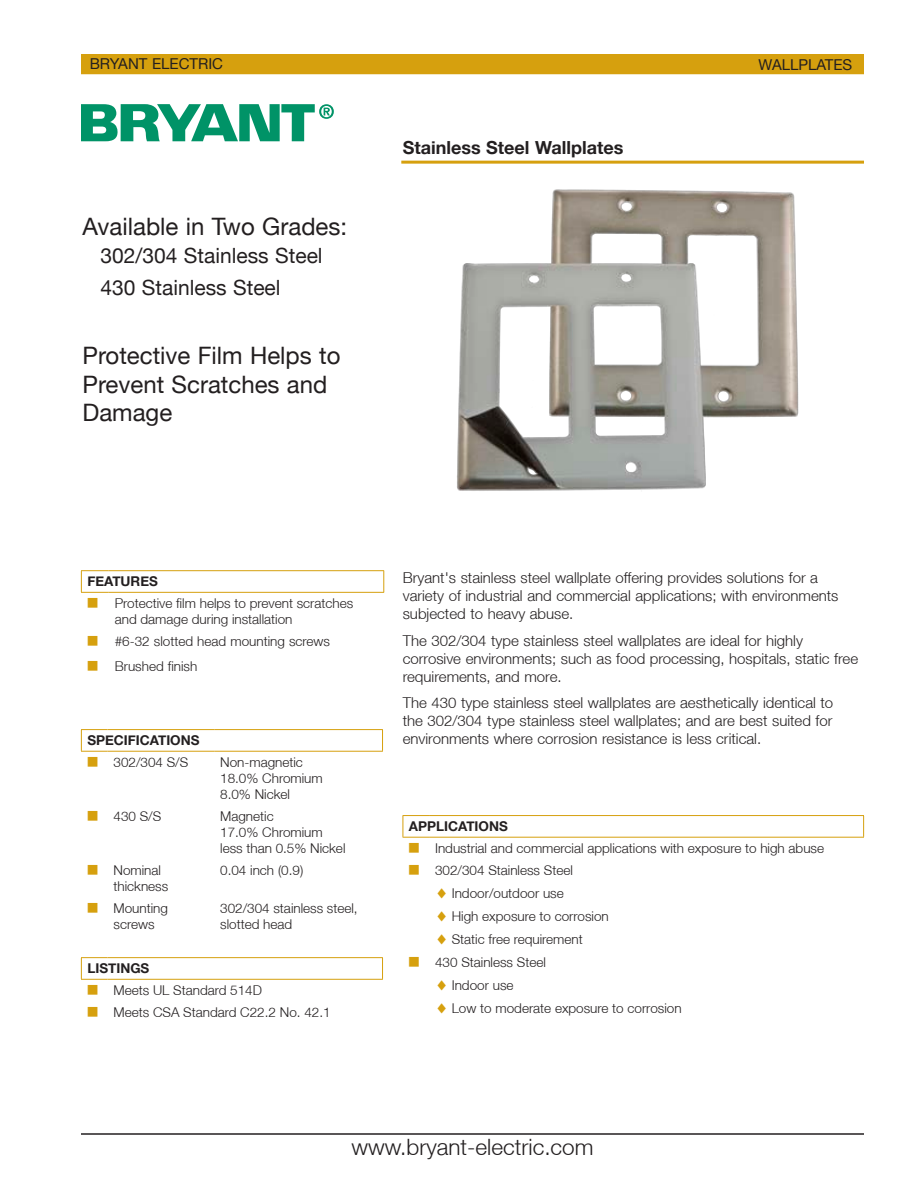
<style>
.page{position:relative;width:918px;height:1188px;background:#fff}
.page>*{position:absolute;margin:0;border:0;box-sizing:border-box;transform-origin:0 0}
.t1{font:24px/28.8px "Helvetica Neue";color:#231f20}
.t2{font:300 22.5px "Helvetica Neue";color:#231f20}
.t3{font:21px/32px "Helvetica Neue";color:#231f20}
.t4{font:700 18px "Helvetica Neue";color:#231f20}
.t5{font:300 15px/18px "Helvetica Neue";color:#231f20}
.t6{font:15px "Helvetica Neue";color:#231f20}
.t7{font:300 13.5px/16.2px "Helvetica Neue";color:#231f20}
.t8{font:700 13.5px "Helvetica Neue";color:#231f20}
.s1{color:#d6a00e}
</style>
<div class="page">
<hr style="left:81px;top:1133px;width:783px;height:2px;background:#231f20">
<div style="left:81px;top:54px;width:783px;height:20px;background:#d6a00e"></div>
<hr style="left:109px;top:570px;width:275px;height:1px;background:#d6a00e">
<svg style="left:383px;top:571px;width:1px;height:21px"></svg>
<svg style="left:81px;top:570px;width:28px;height:23px"></svg>
<hr style="left:109px;top:592px;width:275px;height:1px;background:#d6a00e">
<hr style="left:108px;top:729px;width:106px;height:1px;background:#d6a00e">
<hr style="left:214px;top:729px;width:169px;height:1px;background:#d6a00e">
<svg style="left:382px;top:730px;width:1px;height:21px"></svg>
<svg style="left:81px;top:729px;width:27px;height:23px"></svg>
<hr style="left:108px;top:751px;width:106px;height:1px;background:#d6a00e">
<hr style="left:214px;top:751px;width:169px;height:1px;background:#d6a00e">
<hr style="left:429px;top:815px;width:435px;height:1px;background:#d6a00e">
<svg style="left:863px;top:816px;width:1px;height:21px"></svg>
<svg style="left:403px;top:815px;width:26px;height:23px"></svg>
<hr style="left:429px;top:837px;width:435px;height:1px;background:#d6a00e">
<hr style="left:108px;top:957px;width:275px;height:1px;background:#d6a00e">
<svg style="left:382px;top:958px;width:1px;height:21px"></svg>
<svg style="left:81px;top:957px;width:27px;height:23px"></svg>
<hr style="left:108px;top:979px;width:275px;height:1px;background:#d6a00e">
<img style="left:457px;top:189px;width:342px;height:302px">
<hr style="left:401px;top:161px;width:463px;height:3px;background:#d6a00e">
<svg style="left:81px;top:104px;width:253px;height:37px"></svg>
<p class="t6" style="left:90px;top:55px;width:135px">BRYANT ELECTRIC</p>
<p class="t6" style="left:759px;top:55px;width:95px">WALLPLATES</p>
<h1 class="t1" style="left:82px;top:211px;width:266px">Available in Two Grades:</h1>
<h3 class="t3" style="left:100px;top:240px;width:224px">302/304 Stainless Steel<br>430 Stainless Steel</h3>
<h1 class="t1" style="left:82px;top:341px;width:260px">Protective Film Helps to<br>Prevent Scratches and<br>Damage</h1>
<h3 class="t4" style="left:403px;top:137px;width:222px">Stainless Steel Wallplates</h3>
<p class="t8" style="left:87px;top:573px;width:72px">FEATURES</p>
<p class="t7" style="left:115px;top:595px;width:240px;text-indent:-27px"><span class="s1">■</span> Protective film helps to prevent scratches and damage during installation</p>
<p class="t7" style="left:87px;top:633px;width:244px"><span class="s1">■</span> #6-32 slotted head mounting screws</p>
<p class="t7" style="left:87px;top:658px;width:112px"><span class="s1">■</span> Brushed finish</p>
<p class="t8" style="left:87px;top:732px;width:114px">SPECIFICATIONS</p>
<p class="t7" style="left:87px;top:754px;width:102px"><span class="s1">■</span> 302/304 S/S</p>
<p class="t7" style="left:220px;top:754px;width:104px">Non-magnetic<br>18.0% Chromium<br>8.0% Nickel</p>
<p class="t7" style="left:87px;top:808px;width:75px"><span class="s1">■</span> 430 S/S</p>
<p class="t7" style="left:220px;top:808px;width:127px">Magnetic<br>17.0% Chromium less than 0.5% Nickel</p>
<p class="t7" style="left:114px;top:862px;width:56px;text-indent:-26px"><span class="s1">■</span> Nominal thickness</p>
<p class="t7" style="left:220px;top:862px;width:85px">0.04 inch (0.9)</p>
<p class="t7" style="left:114px;top:900px;width:56px;text-indent:-26px"><span class="s1">■</span> Mounting screws</p>
<p class="t7" style="left:220px;top:900px;width:139px">302/304 stainless steel, slotted head</p>
<p class="t8" style="left:87px;top:960px;width:63px">LISTINGS</p>
<p class="t7" style="left:87px;top:982px;width:176px"><span class="s1">■</span> Meets UL Standard 514D</p>
<p class="t7" style="left:87px;top:1003px;width:245px"><span class="s1">■</span> Meets CSA Standard C22.2 No. 42.1</p>
<p class="t5" style="left:403px;top:569px;width:437px">Bryant's stainless steel wallplate offering provides solutions for a variety of industrial and commercial applications; with environments subjected to heavy abuse.</p>
<p class="t5" style="left:403px;top:631px;width:457px">The 302/304 type stainless steel wallplates are ideal for highly corrosive environments; such as food processing, hospitals, static free requirements, and more.</p>
<p class="t5" style="left:403px;top:693px;width:432px;text-align:justify">The 430 type stainless steel wallplates are aesthetically identical to the 302/304 type stainless steel wallplates; and are best suited for environments where corrosion resistance is less critical.</p>
<p class="t8" style="left:409px;top:818px;width:100px">APPLICATIONS</p>
<p class="t7" style="left:409px;top:840px;width:417px"><span class="s1">■</span> Industrial and commercial applications with exposure to high abuse</p>
<p class="t7" style="left:409px;top:862px;width:165px"><span class="s1">■</span> 302/304 Stainless Steel</p>
<p class="t7" style="left:435px;top:885px;width:130px"><span class="s1">◻</span> Indoor/outdoor use</p>
<p class="t7" style="left:435px;top:908px;width:175px"><span class="s1">◻</span> High exposure to corrosion</p>
<p class="t7" style="left:435px;top:931px;width:149px"><span class="s1">◻</span> Static free requirement</p>
<p class="t7" style="left:409px;top:954px;width:138px"><span class="s1">■</span> 430 Stainless Steel</p>
<p class="t7" style="left:435px;top:977px;width:80px"><span class="s1">◻</span> Indoor use</p>
<p class="t7" style="left:435px;top:1000px;width:248px"><span class="s1">◻</span> Low to moderate exposure to corrosion</p>
<h2 class="t2" style="left:351px;top:1133px;width:244px">www.bryant-electric.com</h2>
</div>
